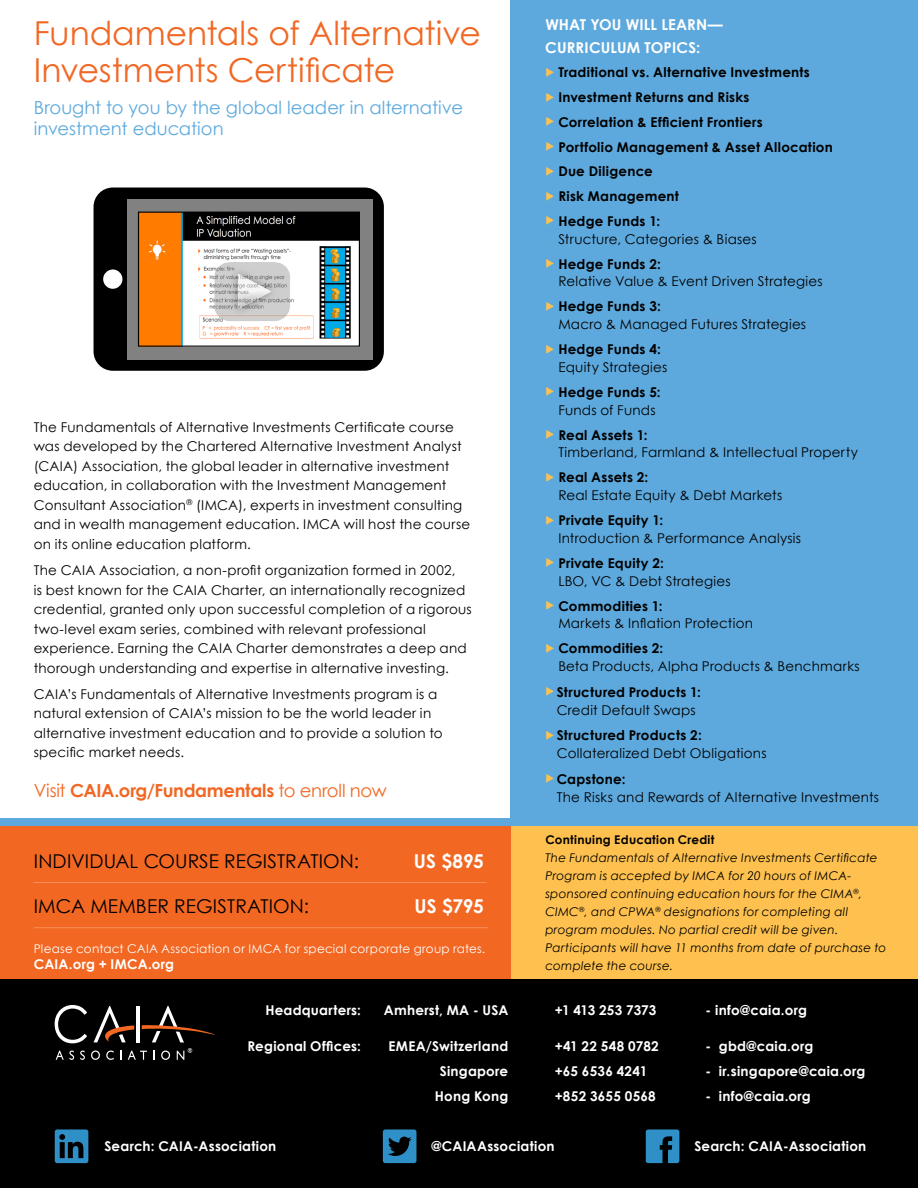
<style>
.page{position:relative;width:918px;height:1188px;background:#fff}
.page>*{position:absolute;margin:0;border:0;box-sizing:border-box;transform-origin:0 0}
.t1{font:33px/37.5px "Century Gothic";color:#f16824}
.t2{font:19.05px "Century Gothic";color:#000}
.t3{font:700 19.05px "Century Gothic";letter-spacing:-.02em;color:#fff}
.t4{font:18px/21px "Century Gothic";color:#5da9dd}
.t5{font:700 18px "Century Gothic";color:#f26722}
.t6{font:18px "Century Gothic";letter-spacing:-.01em;color:#f26722}
.t7{font:700 15px "Century Gothic";letter-spacing:.01em;color:#fff}
.t8{font:13.5px/19.5px "Century Gothic";letter-spacing:.015em;color:#000}
.t9{font:700 13.5px/24.8px "Century Gothic";letter-spacing:.02em;color:#fff;text-align:right}
.t10{font:700 13.5px/18px "Century Gothic";letter-spacing:.02em;color:#000;text-align:center}
.t11{font:italic 12px/18px "Century Gothic";letter-spacing:.02em;color:#000}
.t12{font:12px "Century Gothic";letter-spacing:.02em;color:#fff}
.t13{font:700 12px "Century Gothic";color:#000}
.s1{font-weight:700}
.s2{font-weight:400}
.s3{color:#fec14f}
</style>
<div class="page">
<div style="left:511px;top:0;width:407px;height:955px;background:#5da9dd"></div>
<div style="left:511px;top:826px;width:407px;height:154px;background:#fec14f"></div>
<div style="left:0;top:822px;width:511px;height:158px;background:#f26722"></div>
<div style="left:0;top:819px;width:918px;height:7px;background:#5da9dd"></div>
<hr style="left:34px;top:882px;width:452px;height:1px;background:#f7925a">
<hr style="left:34px;top:927px;width:454px;height:1px;background:#f7925a">
<div style="left:0;top:980px;width:918px;height:208px;background:#000"></div>
<svg style="left:55px;top:1005px;width:160px;height:55px"></svg>
<svg style="left:55px;top:1129px;width:33px;height:34px"></svg>
<svg style="left:383px;top:1129px;width:33px;height:34px"></svg>
<svg style="left:646px;top:1129px;width:33px;height:34px"></svg>
<svg style="left:94px;top:188px;width:290px;height:183px;fill:#000"></svg>
<div style="left:127px;top:199px;width:246px;height:160px;background:#818181"></div>
<img style="left:140px;top:214px;width:218px;height:131px">
<div style="left:138px;top:212px;width:222px;height:135px;border:1px solid #000"></div>
<img style="left:205px;top:242px;width:96px;height:96px">
<h1 class="t1" style="left:34px;top:14px;width:449px">Fundamentals of Alternative<br>Investments Certificate</h1>
<h3 class="t4" style="left:34px;top:97px;width:431px">Brought to you by the global leader in alternative investment education</h3>
<p class="t8" style="left:34px;top:417px;width:438px">The Fundamentals of Alternative Investments Certificate course was developed by the Chartered Alternative Investment Analyst (CAIA) Association, the global leader in alternative investment education, in collaboration with the Investment Management Consultant Association<sup>®</sup> (IMCA), experts in investment consulting and in wealth management education. IMCA will host the course on its online education platform.</p>
<p class="t8" style="left:34px;top:560px;width:440px">The CAIA Association, a non-profit organization formed in 2002,<br>is best known for the CAIA Charter, an internationally recognized credential, granted only upon successful completion of a rigorous two-level exam series, combined with relevant professional experience. Earning the CAIA Charter demonstrates a deep and thorough understanding and expertise in alternative investing.</p>
<p class="t8" style="left:34px;top:684px;width:411px">CAIA’s Fundamentals of Alternative Investments program is a natural extension of CAIA’s mission to be the world leader in alternative investment education and to provide a solution to specific market needs.</p>
<h3 class="t6" style="left:34px;top:778px;width:49px">Visit <span class="s1">CAIA</span></h3>
<h3 class="t5" style="left:115px;top:777px;width:274px">.org/Fundamentals <span class="s2">to enroll now</span></h3>
<h2 class="t2" style="left:34px;top:848px;width:17px">Individ</h2>
<h2 class="t2" style="left:104px;top:848px;width:95px">ual Co urse</h2>
<h2 class="t2" style="left:224px;top:848px;width:50px">Registration</h2>
<h2 class="t2" style="left:354px;top:848px;width:7px">:</h2>
<h2 class="t3" style="left:414px;top:847px;width:71px">US $895</h2>
<h2 class="t2" style="left:34px;top:893px;width:87px">IMCA Member</h2>
<h2 class="t2" style="left:174px;top:893px;width:50px">Registration</h2>
<h2 class="t2" style="left:304px;top:893px;width:7px">:</h2>
<h2 class="t3" style="left:415px;top:892px;width:71px">US $795</h2>
<p class="t12" style="left:34px;top:940px;width:453px">Please contact CAIA Association or IMCA for special corporate group rates.</p>
<p class="t9" style="left:34px;top:951px;width:10px">CAIA</p>
<p class="t9" style="left:69px;top:951px;width:107px">.org + IMCA.org</p>
<p class="t9" style="left:265px;top:997px;width:97px">Headquarters:</p>
<p class="t9" style="left:247px;top:1034px;width:115px">Regional Offices:</p>
<p class="t9" style="left:384px;top:997px;width:125px">Amherst, MA - USA</p>
<p class="t9" style="left:389px;top:1034px;width:121px">EMEA/Switzerland<br>Singapore<br>Hong Kong</p>
<p class="t7" style="left:545px;top:13px;width:56px">WHAT YOU</p>
<p class="t7" style="left:626px;top:13px;width:46px">WILL LEARN</p>
<p class="t7" style="left:708px;top:13px;width:16px">—</p>
<p class="t7" style="left:545px;top:36px;width:157px">Curriculum Topics:</p>
<p class="t10" style="left:545px;top:63px;width:266px"><span class="s3">◆</span> Traditional vs. Alternative Investments</p>
<p class="t10" style="left:545px;top:87px;width:206px"><span class="s3">◆</span> Investment Returns and Risks</p>
<p class="t10" style="left:545px;top:112px;width:219px"><span class="s3">◆</span> Correlation &amp; Efficient Frontiers</p>
<p class="t10" style="left:545px;top:137px;width:289px"><span class="s3">◆</span> Portfolio Management &amp; Asset Allocation</p>
<p class="t10" style="left:545px;top:162px;width:109px"><span class="s3">◆</span> Due Diligence</p>
<p class="t10" style="left:545px;top:186px;width:135px"><span class="s3">◆</span> Risk Management</p>
<p class="t8" style="left:558px;top:212px;width:200px;line-height:18px;text-indent:-13px"><span class="s3">◆</span> <span class="s1">Hedge Funds 1:<br></span>Structure, Categories &amp; Biases</p>
<p class="t8" style="left:558px;top:254px;width:266px;line-height:18px;text-indent:-13px"><span class="s3">◆</span> <span class="s1">Hedge Funds 2:<br></span>Relative Value &amp; Event Driven Strategies</p>
<p class="t8" style="left:558px;top:297px;width:249px;line-height:18px;text-indent:-13px"><span class="s3">◆</span> <span class="s1">Hedge Funds 3:<br></span>Macro &amp; Managed Futures Strategies</p>
<p class="t8" style="left:558px;top:340px;width:111px;line-height:18px;text-indent:-13px"><span class="s3">◆</span> <span class="s1">Hedge Funds 4:<br></span>Equity Strategies</p>
<p class="t10" style="left:545px;top:382px;width:117px"><span class="s3">◆</span> Hedge Funds 5:<br><span class="s2">Funds of Funds</span></p>
<p class="t8" style="left:558px;top:425px;width:301px;line-height:18px;text-indent:-13px"><span class="s3">◆</span> <span class="s1">Real Assets 1:<br></span>Timberland, Farmland &amp; Intellectual Property</p>
<p class="t8" style="left:558px;top:468px;width:225px;line-height:18px;text-indent:-13px"><span class="s3">◆</span> <span class="s1">Real Assets 2:<br></span>Real Estate Equity &amp; Debt Markets</p>
<p class="t8" style="left:558px;top:511px;width:244px;line-height:18px;text-indent:-13px"><span class="s3">◆</span> <span class="s1">Private Equity 1:<br></span>Introduction &amp; Performance Analysis</p>
<p class="t8" style="left:558px;top:554px;width:174px;line-height:18px;text-indent:-13px"><span class="s3">◆</span> <span class="s1">Private Equity 2:<br></span>LBO, VC &amp; Debt Strategies</p>
<p class="t8" style="left:558px;top:596px;width:196px;line-height:18px;text-indent:-13px"><span class="s3">◆</span> <span class="s1">Commodities 1:<br></span>Markets &amp; Inflation Protection</p>
<p class="t8" style="left:558px;top:639px;width:303px;line-height:18px;text-indent:-13px"><span class="s3">◆</span> <span class="s1">Commodities 2:<br></span>Beta Products, Alpha Products &amp; Benchmarks</p>
<p class="t10" style="left:545px;top:682px;width:157px"><span class="s3">◆</span> Structured Products 1:<br><span class="s2">Credit Default Swaps</span></p>
<p class="t8" style="left:557px;top:726px;width:211px;line-height:18px;text-indent:-11px"><span class="s3">◆</span> <span class="s1">Structured Products 2:<br></span>Collateralized Debt Obligations</p>
<p class="t8" style="left:557px;top:770px;width:324px;line-height:18px;text-indent:-11px"><span class="s3">◆</span> <span class="s1">Capstone:<br></span>The Risks and Rewards of Alternative Investments</p>
<p class="t13" style="left:545px;top:831px;width:171px">Continuing Education Credit</p>
<p class="t11" style="left:545px;top:849px;width:343px">The Fundamentals of Alternative Investments Certificate Program is accepted by IMCA for 20 hours of IMCA&shy;sponsored continuing education hours for the CIMA<sup>®</sup>, CIMC<sup>®</sup>, and CPWA<sup>®</sup> designations for completing all program modules. No partial credit will be given.<br>Participants will have 11 months from date of purchase to complete the course.</p>
<p class="t9" style="left:555px;top:997px;width:103px">+1 413 253 7373</p>
<p class="t9" style="left:555px;top:1034px;width:106px;text-align:left">+41 22 548 0782 +65 6536 4241 +852 3655 0568</p>
<p class="t9" style="left:706px;top:997px;width:103px">- info@caia.org</p>
<p class="t9" style="left:706px;top:1034px;width:109px">- gbd@caia.org</p>
<p class="t9" style="left:706px;top:1058px;width:161px">- ir.singapore@caia.org</p>
<p class="t9" style="left:706px;top:1083px;width:107px">- info@caia.org</p>
<p class="t9" style="left:104px;top:1133px;width:173px">Search: CAIA-Association</p>
<p class="t9" style="left:431px;top:1133px;width:21px">@CAIAA</p>
<p class="t9" style="left:487px;top:1133px;width:69px">ssociation</p>
<p class="t9" style="left:694px;top:1133px;width:173px">Search: CAIA-Association</p>
</div>
